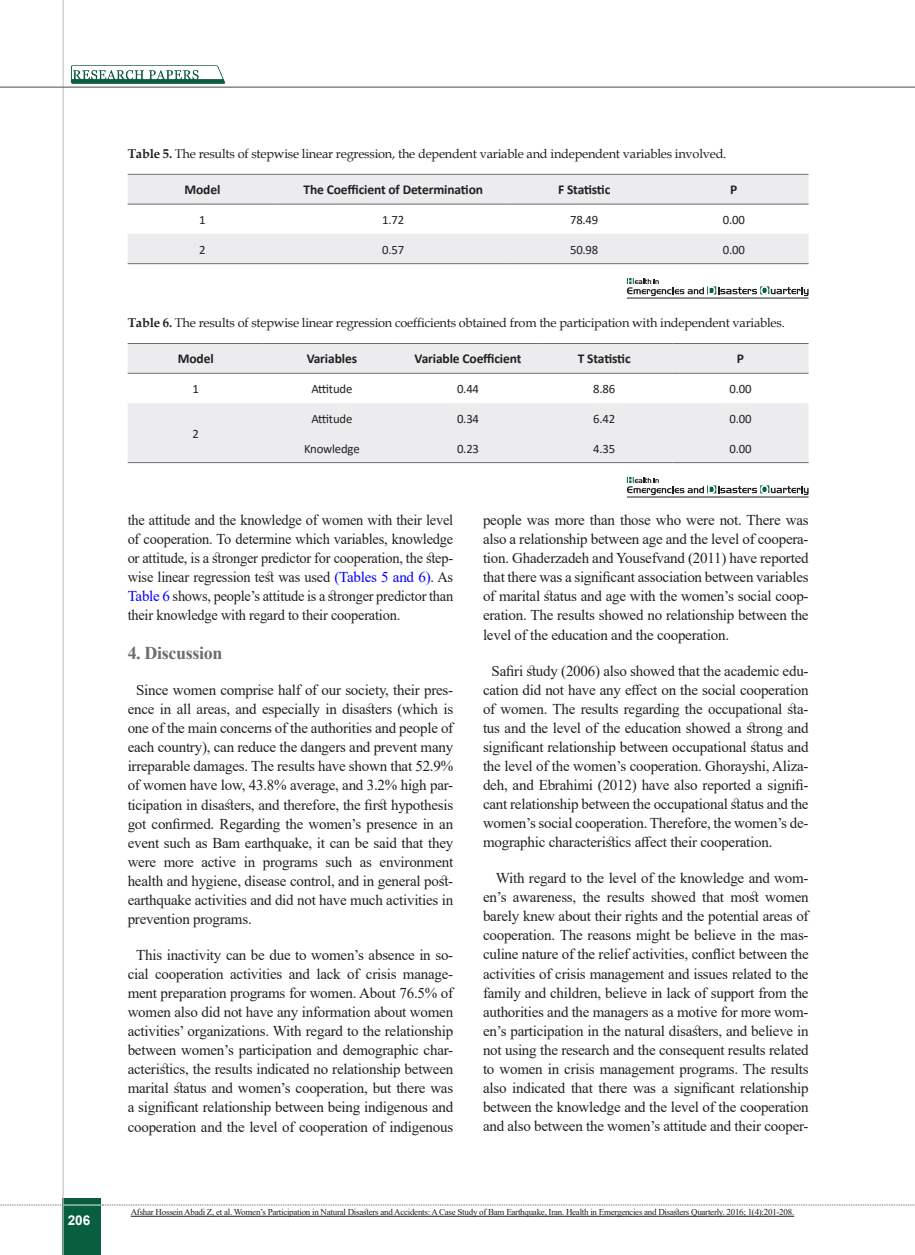
<style>
.page{position:relative;width:915px;height:1255px;background:#fff}
.page>*{position:absolute;margin:0;border:0;box-sizing:border-box;transform-origin:0 0}
.Titr{font:700 18px "Times New Roman";letter-spacing:-.02em;color:#6c6d70}
.matn-en{font:15px/19px "Times New Roman";letter-spacing:-.015em;color:#231f20;text-align:justify}
.matn-en-2{font:15px/19px "Times New Roman";letter-spacing:-.015em;color:#231f20;text-align:justify;scale:.96 1}
.chart{font:700 13.5px "Calibri";letter-spacing:-.01em;color:#231f20}
.t1{font:700 13.5px "Arial";color:#fff}
.zirnevis{font:12.75px "Book Antiqua";letter-spacing:-.015em;color:#231f20}
.chart-2{font:12.75px "Calibri";letter-spacing:-.015em;color:#231f20}
.chart-3{font:9px "Times New Roman";letter-spacing:-.03em;color:#231f20}
.s1{font-weight:700}
.s2{color:#00f}
</style>
<div class="page">
<div style="left:63px;top:1198px;width:38px;height:56px;background:#085f40"></div>
<hr style="left:62px;top:0;width:2px;height:1254px;background:#c2c3c6">
<hr style="left:0;top:87px;width:914px;height:1px;background:#5f5f62">
<hr style="left:63px;top:1204px;width:38px;height:1px;background:#ececee">
<svg style="left:0;top:1204px;width:63px;height:1px"></svg>
<svg style="left:102px;top:1204px;width:813px;height:1px"></svg>
<svg style="left:128px;top:175px;width:680px;height:88px;fill:#ececee"></svg>
<hr style="left:128px;top:174px;width:149px;height:1px;background:#6c6d70">
<hr style="left:277px;top:174px;width:232px;height:1px;background:#6c6d70">
<hr style="left:509px;top:174px;width:149px;height:1px;background:#6c6d70">
<hr style="left:658px;top:174px;width:150px;height:1px;background:#6c6d70">
<hr style="left:128px;top:204px;width:149px;height:1px;background:#6c6d70">
<hr style="left:277px;top:204px;width:232px;height:1px;background:#6c6d70">
<hr style="left:509px;top:204px;width:149px;height:1px;background:#6c6d70">
<hr style="left:658px;top:204px;width:150px;height:1px;background:#6c6d70">
<hr style="left:128px;top:263px;width:149px;height:1px;background:#6c6d70">
<hr style="left:277px;top:263px;width:232px;height:1px;background:#6c6d70">
<hr style="left:509px;top:263px;width:149px;height:1px;background:#6c6d70">
<hr style="left:658px;top:263px;width:150px;height:1px;background:#6c6d70">
<svg style="left:626px;top:278px;width:182px;height:18px"></svg>
<hr style="left:626px;top:298px;width:182px;height:1px;background:#231f20">
<svg style="left:128px;top:344px;width:680px;height:118px;fill:#ececee"></svg>
<hr style="left:128px;top:343px;width:136px;height:1px;background:#6c6d70">
<hr style="left:264px;top:343px;width:136px;height:1px;background:#6c6d70">
<hr style="left:400px;top:343px;width:136px;height:1px;background:#6c6d70">
<hr style="left:536px;top:343px;width:136px;height:1px;background:#6c6d70">
<hr style="left:672px;top:343px;width:136px;height:1px;background:#6c6d70">
<hr style="left:128px;top:373px;width:136px;height:1px;background:#6c6d70">
<hr style="left:264px;top:373px;width:136px;height:1px;background:#6c6d70">
<hr style="left:400px;top:373px;width:136px;height:1px;background:#6c6d70">
<hr style="left:536px;top:373px;width:136px;height:1px;background:#6c6d70">
<hr style="left:672px;top:373px;width:136px;height:1px;background:#6c6d70">
<hr style="left:128px;top:462px;width:136px;height:1px;background:#6c6d70">
<hr style="left:264px;top:462px;width:136px;height:1px;background:#6c6d70">
<hr style="left:400px;top:462px;width:136px;height:1px;background:#6c6d70">
<hr style="left:536px;top:462px;width:136px;height:1px;background:#6c6d70">
<hr style="left:672px;top:462px;width:136px;height:1px;background:#6c6d70">
<svg style="left:626px;top:477px;width:182px;height:18px"></svg>
<hr style="left:626px;top:496px;width:182px;height:1px;background:#231f20">
<hr style="left:131px;top:1215px;width:663px;height:1px;background:#231f20">
<img style="left:64px;top:65px;width:163px;height:22px">
<p class="t1" style="left:68px;top:1210px;width:24px">206</p>
<p class="zirnevis" style="left:128px;top:145px;width:600px"><span class="s1">Table 5.</span> The results of stepwise linear regression, the dependent variable and independent variables involved.</p>
<p class="chart" style="left:184px;top:180px;width:37px">Model</p>
<p class="chart" style="left:303px;top:180px;width:181px">The Coefficient of Determination</p>
<p class="chart" style="left:558px;top:180px;width:54px">F Statistic</p>
<p class="chart" style="left:730px;top:180px;width:9px">P</p>
<p class="chart-2" style="left:199px;top:211px;width:8px">1</p>
<p class="chart-2" style="left:382px;top:211px;width:24px">1.72</p>
<p class="chart-2" style="left:570px;top:211px;width:30px">78.49</p>
<p class="chart-2" style="left:722px;top:211px;width:24px">0.00</p>
<p class="chart-2" style="left:199px;top:240px;width:8px">2</p>
<p class="chart-2" style="left:382px;top:240px;width:24px">0.57</p>
<p class="chart-2" style="left:570px;top:240px;width:30px">50.98</p>
<p class="chart-2" style="left:722px;top:240px;width:24px">0.00</p>
<p class="zirnevis" style="left:128px;top:314px;width:658px"><span class="s1">Table 6.</span> The results of stepwise linear regression coefficients obtained from the participation with independent variables.</p>
<p class="chart" style="left:178px;top:349px;width:37px">Model</p>
<p class="chart" style="left:306px;top:349px;width:52px">Variables</p>
<p class="chart" style="left:414px;top:349px;width:108px">Variable Coefficient</p>
<p class="chart" style="left:577px;top:349px;width:54px">T Statistic</p>
<p class="chart" style="left:736px;top:349px;width:9px">P</p>
<p class="chart-2" style="left:192px;top:380px;width:8px">1</p>
<p class="chart-2" style="left:311px;top:380px;width:43px">Attitude</p>
<p class="chart-2" style="left:457px;top:380px;width:24px">0.44</p>
<p class="chart-2" style="left:593px;top:380px;width:24px">8.86</p>
<p class="chart-2" style="left:729px;top:380px;width:24px">0.00</p>
<p class="chart-2" style="left:192px;top:424px;width:8px">2</p>
<p class="chart-2" style="left:311px;top:409px;width:43px">Attitude</p>
<p class="chart-2" style="left:457px;top:409px;width:24px">0.34</p>
<p class="chart-2" style="left:593px;top:409px;width:24px">6.42</p>
<p class="chart-2" style="left:729px;top:409px;width:24px">0.00</p>
<p class="chart-2" style="left:304px;top:439px;width:57px">Knowledge</p>
<p class="chart-2" style="left:457px;top:439px;width:24px">0.23</p>
<p class="chart-2" style="left:593px;top:439px;width:24px">4.35</p>
<p class="chart-2" style="left:729px;top:439px;width:24px">0.00</p>
<p class="matn-en-2" style="left:128px;top:510px;width:340px">the attitude and the knowledge of women with their level of cooperation. To determine which variables, knowledge or attitude, is a stronger predictor for cooperation, the step&shy;wise linear regression test was used <span class="s2">(Tables 5 and 6)</span>. As <span class="s2">Table 6</span> shows, people’s attitude is a stronger predictor than their knowledge with regard to their cooperation.</p>
<p class="Titr" style="left:128px;top:640px;width:96px">4. Discussion</p>
<p class="matn-en" style="left:128px;top:680px;width:327px;text-indent:9px">Since women comprise half of our society, their pres&shy;ence in all areas, and especially in disasters (which is one of the main concerns of the authorities and people of each country), can reduce the dangers and prevent many irreparable damages. The results have shown that 52.9% of women have low, 43.8% average, and 3.2% high par&shy;ticipation in disasters, and therefore, the first hypothesis got confirmed. Regarding the women’s presence in an event such as Bam earthquake, it can be said that they were more active in programs such as environment health and hygiene, disease control, and in general post&shy;earthquake activities and did not have much activities in prevention programs.</p>
<p class="matn-en" style="left:128px;top:944px;width:327px;text-align:center">This inactivity can be due to women’s absence in so&shy;cial cooperation activities and lack of crisis manage&shy;ment preparation programs for women. About 76.5% of women also did not have any information about women activities’ organizations. With regard to the relationship between women’s participation and demographic char&shy;acteristics, the results indicated no relationship between marital status and women’s cooperation, but there was a significant relationship between being indigenous and cooperation and the level of cooperation of indigenous</p>
<p class="matn-en" style="left:483px;top:510px;width:327px">people was more than those who were not. There was also a relationship between age and the level of coopera&shy;tion. Ghaderzadeh and Yousefvand (2011) have reported that there was a significant association between variables of marital status and age with the women’s social coop&shy;eration. The results showed no relationship between the level of the education and the cooperation.</p>
<p class="matn-en" style="left:483px;top:660px;width:327px;text-indent:9px">Safiri study (2006) also showed that the academic edu&shy;cation did not have any effect on the social cooperation of women. The results regarding the occupational sta&shy;tus and the level of the education showed a strong and significant relationship between occupational status and the level of the women’s cooperation. Ghorayshi, Aliza&shy;deh, and Ebrahimi (2012) have also reported a signifi&shy;cant relationship between the occupational status and the women’s social cooperation. Therefore, the women’s de&shy;mographic characteristics affect their cooperation.</p>
<p class="matn-en" style="left:483px;top:868px;width:327px;text-indent:13px">With regard to the level of the knowledge and wom&shy;en’s awareness, the results showed that most women barely knew about their rights and the potential areas of cooperation. The reasons might be believe in the mas&shy;culine nature of the relief activities, conflict between the activities of crisis management and issues related to the family and children, believe in lack of support from the authorities and the managers as a motive for more wom&shy;en’s participation in the natural disasters, and believe in not using the research and the consequent results related to women in crisis management programs. The results also indicated that there was a significant relationship between the knowledge and the level of the cooperation and also between the women’s attitude and their cooper-</p>
<p class="chart-3" style="left:131px;top:1205px;width:664px">Afshar Hossein Abadi Z, et al. Women’s Participation in Natural Disasters and Accidents: A Case Study of Bam Earthquake, Iran. Health in Emergencies and Disasters Quarterly. 2016; 1(4):201-208.</p>
</div>
